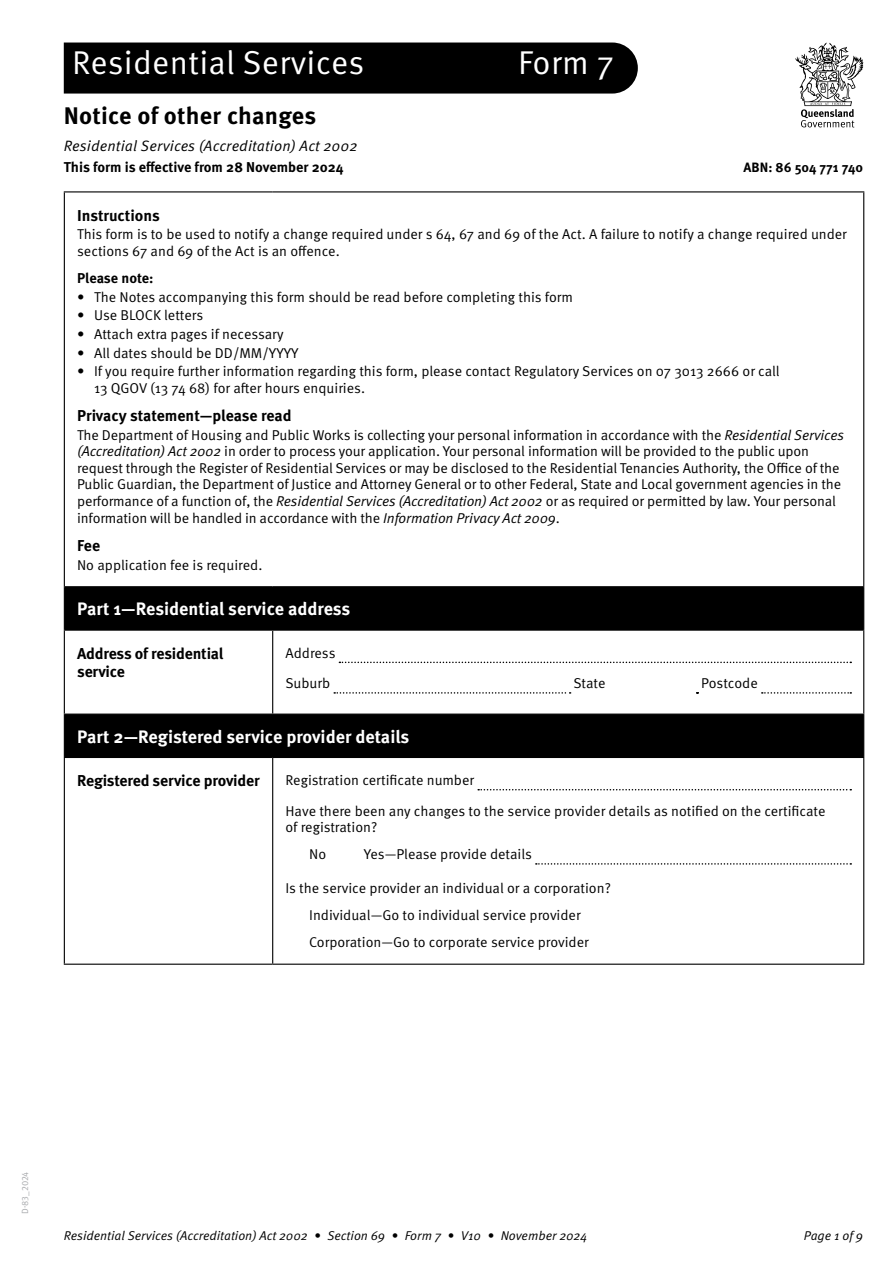
<style>
.page{position:relative;width:893px;height:1263px;background:#fff}
.page>*{position:absolute;margin:0;border:0;box-sizing:border-box;transform-origin:0 0}
.t1{font:33px "Meta Pro Norm";letter-spacing:.01em;color:#fff}
.t2{font:700 24px "Meta Pro";letter-spacing:.01em;color:#000}
.t3{font:700 18px "Meta Pro";color:#fff}
.t4{font:700 15.75px/18px "Meta Pro";letter-spacing:-.01em;color:#000}
.t5{font:15px "Meta Pro Norm Ita";letter-spacing:.01em;color:#000}
.t6{font:14.25px/16.5px "Meta Pro Norm";letter-spacing:-.01em;color:#000}
.t7{font:700 14.25px "Meta Pro";color:#000}
.t8{font:700 13.5px "Meta Pro";color:#000}
.t9{font:12.75px "Meta Pro Norm Ita";color:#000}
.t10{font:9px "Meta Pro Norm";letter-spacing:-.015em;color:#a7a9ac}
.s1{font-family:"Meta Pro Norm Ita"}
</style>
<div class="page">
<svg style="left:65px;top:587px;width:798px;height:170px;fill:#000"></svg>
<hr style="left:272px;top:631px;width:1px;height:82px;background:#000">
<hr style="left:272px;top:758px;width:1px;height:206px;background:#000">
<hr style="left:64px;top:191px;width:209px;height:1px;background:#000">
<hr style="left:64px;top:192px;width:1px;height:394px;background:#000">
<hr style="left:273px;top:191px;width:591px;height:1px;background:#000">
<hr style="left:863px;top:192px;width:1px;height:394px;background:#000">
<hr style="left:64px;top:631px;width:1px;height:82px;background:#000">
<hr style="left:863px;top:631px;width:1px;height:82px;background:#000">
<hr style="left:64px;top:586px;width:209px;height:1px;background:#000">
<hr style="left:64px;top:587px;width:1px;height:42px;background:#000">
<hr style="left:273px;top:586px;width:591px;height:1px;background:#000">
<hr style="left:863px;top:587px;width:1px;height:42px;background:#000">
<hr style="left:64px;top:629px;width:209px;height:2px;background:#000">
<hr style="left:273px;top:629px;width:591px;height:2px;background:#000">
<hr style="left:64px;top:758px;width:1px;height:206px;background:#000">
<hr style="left:863px;top:758px;width:1px;height:206px;background:#000">
<hr style="left:64px;top:713px;width:209px;height:2px;background:#000">
<hr style="left:64px;top:715px;width:1px;height:42px;background:#000">
<hr style="left:273px;top:713px;width:591px;height:2px;background:#000">
<hr style="left:863px;top:715px;width:1px;height:42px;background:#000">
<hr style="left:64px;top:757px;width:209px;height:1px;background:#000">
<hr style="left:273px;top:757px;width:591px;height:1px;background:#000">
<hr style="left:64px;top:964px;width:209px;height:1px;background:#000">
<hr style="left:273px;top:964px;width:591px;height:1px;background:#000">
<svg style="left:339px;top:662px;width:512px;height:1px"></svg>
<svg style="left:334px;top:692px;width:237px;height:2px"></svg>
<svg style="left:762px;top:692px;width:89px;height:2px"></svg>
<svg style="left:478px;top:789px;width:373px;height:1px"></svg>
<svg style="left:536px;top:863px;width:315px;height:2px"></svg>
<div style="left:64px;top:43px;width:574px;height:51px;background:#000"></div>
<svg style="left:795px;top:43px;width:68px;height:84px"></svg>
<h1 class="t1" style="left:72px;top:38px;width:294px">Residential Services</h1>
<h1 class="t1" style="left:518px;top:38px;width:97px">Form 7</h1>
<h2 class="t2" style="left:64px;top:97px;width:254px">Notice of other changes</h2>
<p class="t5" style="left:64px;top:134px;width:295px">Residential Services (Accreditation) Act 2002</p>
<p class="t7" style="left:64px;top:156px;width:281px">This form is effective from 28 November 2024</p>
<p class="t8" style="left:744px;top:156px;width:121px">ABN: 86 504 771 740</p>
<p class="t4" style="left:77px;top:205px;width:84px">Instructions</p>
<p class="t6" style="left:77px;top:225px;width:771px">This form is to be used to notify a change required under s 64, 67 and 69 of the Act. A failure to notify a change required under sections 67 and 69 of the Act is an offence.</p>
<p class="t7" style="left:77px;top:267px;width:78px">Please note:</p>
<p class="t6" style="left:77px;top:288px;width:497px">• The Notes accompanying this form should be read before completing this form</p>
<p class="t6" style="left:77px;top:306px;width:128px">• Use BLOCK letters</p>
<p class="t6" style="left:77px;top:325px;width:208px">• Attach extra pages if necessary</p>
<p class="t6" style="left:77px;top:343px;width:223px">• All dates should be DD/MM/YYYY</p>
<p class="t6" style="left:94px;top:362px;width:687px;text-indent:-17px">• If you require further information regarding this form, please contact Regulatory Services on 07 3013 2666 or call<br>13 QGOV (13 74 68) for after hours enquiries.</p>
<p class="t4" style="left:77px;top:406px;width:216px">Privacy statement—please read</p>
<p class="t6" style="left:77px;top:426px;width:768px">The Department of Housing and Public Works is collecting your personal information in accordance with the <span class="s1">Residential Services (Accreditation) Act 2002</span> in order to process your application. Your personal information will be provided to the public upon request through the Register of Residential Services or may be disclosed to the Residential Tenancies Authority, the Office of the Public Guardian, the Department of Justice and Attorney General or to other Federal, State and Local government agencies in the performance of a function of, the <span class="s1">Residential Services (Accreditation) Act 2002</span> or as required or permitted by law. Your personal information will be handled in accordance with the <span class="s1">Information Privacy Act 2009</span>.</p>
<p class="t4" style="left:77px;top:536px;width:25px">Fee</p>
<p class="t6" style="left:77px;top:556px;width:187px">No application fee is required.</p>
<p class="t3" style="left:77px;top:595px;width:275px">Part 1—Residential service address</p>
<p class="t4" style="left:77px;top:643px;width:148px">Address of residential service</p>
<p class="t6" style="left:285px;top:637px;width:52px;line-height:30.6px">Address<br>Suburb</p>
<p class="t6" style="left:573px;top:674px;width:34px">State</p>
<p class="t6" style="left:701px;top:674px;width:58px">Postcode</p>
<p class="t3" style="left:77px;top:722px;width:334px">Part 2—Registered service provider details</p>
<p class="t4" style="left:77px;top:771px;width:184px">Registered service provider</p>
<p class="t6" style="left:285px;top:764px;width:542px;line-height:30.6px">Registration certificate number<br>Have there been any changes to the service provider details as notified on the certificate</p>
<p class="t6" style="left:309px;top:813px;width:70px;line-height:27.2px;text-indent:-24px">of registration?<br>No</p>
<p class="t6" style="left:364px;top:845px;width:169px">Yes—Please provide details</p>
<p class="t6" style="left:285px;top:873px;width:327px;line-height:27.2px;text-align:center">Is the service provider an individual or a corporation?<br>Individual—Go to individual service provider<br>Corporation—Go to corporate service provider</p>
<p class="t10" style="left:18px;top:1214px;width:44px;rotate:-90deg">D-83_2024</p>
<p class="t9" style="left:64px;top:1226px;width:525px">Residential Services (Accreditation) Act 2002 • Section 69 • Form 7 • V10 • November 2024</p>
<p class="t9" style="left:804px;top:1226px;width:61px">Page 1 of 9</p>
</div>
